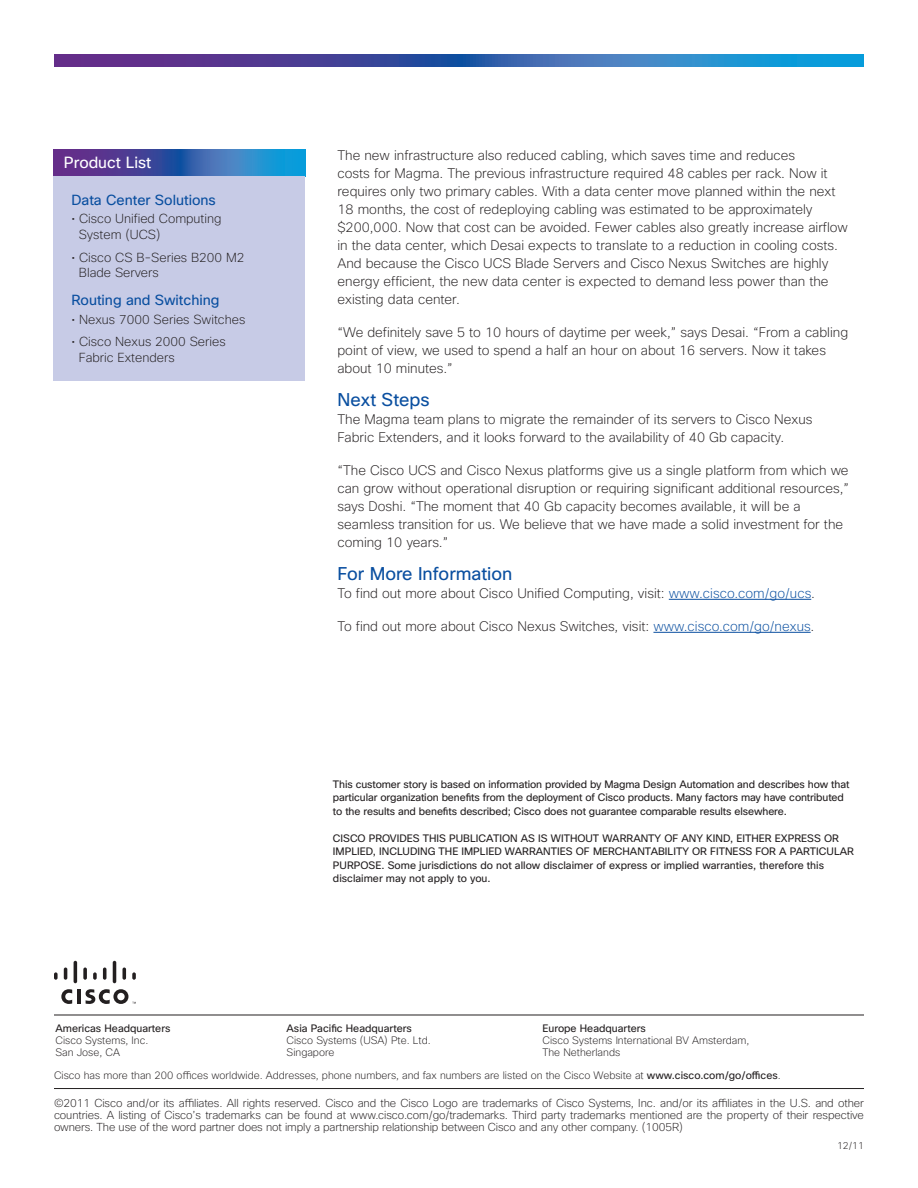
<style>
.page{position:relative;width:918px;height:1188px;background:#fff}
.page>*{position:absolute;margin:0;border:0;box-sizing:border-box;transform-origin:0 0}
.Subhead_1{font:18px "Cisco Sans";color:#0a4fa0}
.Table_Sidebar_Title{font:15.75px "Cisco Sans";color:#fff}
.Table_Sidebar_Head{font:14.25px "Cisco Sans";color:#0a4fa0}
.Body_1{font:200 13.5px/18px "Cisco Sans";color:#231f20}
.t1{font:200 12.75px/15.8px "Cisco Sans";color:#231f20}
.t2{font:200 11.25px/12px "Cisco Sans";letter-spacing:-.01em;color:#231f20;text-align:justify}
.t3{font:10.5px/13.5px "Cisco Sans";letter-spacing:-.01em;color:#231f20}
.t4{font:200 10.5px/12px "Cisco Sans";color:#231f20}
.t5{font:200 9.75px "Cisco Sans";color:#231f20}
.s1{color:#0a4fa0}
.s2{font-weight:400}
</style>
<div class="page">
<svg style="left:54px;top:54px;width:810px;height:13px;background:#3b5fab"></svg>
<hr style="left:54px;top:1015px;width:810px;height:1px;background:#231f20">
<hr style="left:54px;top:1088px;width:810px;height:1px;background:#231f20">
<hr style="left:77px;top:989px;width:4px;height:15px;background:#231f20">
<svg style="left:61px;top:989px;width:11px;height:15px"></svg>
<svg style="left:54px;top:972px;width:4px;height:8px"></svg>
<svg style="left:64px;top:968px;width:3px;height:12px"></svg>
<hr style="left:74px;top:961px;width:3px;height:22px;background:#231f20;border-radius:2px">
<svg style="left:83px;top:968px;width:4px;height:12px"></svg>
<svg style="left:93px;top:972px;width:4px;height:8px"></svg>
<svg style="left:103px;top:968px;width:3px;height:12px"></svg>
<hr style="left:113px;top:961px;width:3px;height:22px;background:#231f20;border-radius:2px">
<svg style="left:122px;top:968px;width:4px;height:12px"></svg>
<svg style="left:132px;top:972px;width:4px;height:8px"></svg>
<svg style="left:86px;top:989px;width:50px;height:15px"></svg>
<hr style="left:669px;top:599px;width:142px;height:1px;background:#0a4fa0">
<hr style="left:653px;top:632px;width:158px;height:1px;background:#0a4fa0">
<svg style="left:53px;top:149px;width:252px;height:27px;background:#3c5fab"></svg>
<div style="left:53px;top:176px;width:252px;height:204px;background:#c7cbe6"></div>
<p class="Table_Sidebar_Title" style="left:64px;top:153px;width:89px">Product List</p>
<p class="Table_Sidebar_Head" style="left:71px;top:191px;width:146px">Data Center Solutions</p>
<p class="t1" style="left:79px;top:211px;width:144px;text-indent:-7px">• Cisco Unified Computing<br>System (UCS)</p>
<p class="t1" style="left:79px;top:249px;width:167px;text-indent:-7px">• Cisco CS B-Series B200 M2<br>Blade Servers</p>
<p class="Table_Sidebar_Head" style="left:71px;top:291px;width:150px">Routing and Switching</p>
<p class="t1" style="left:71px;top:311px;width:175px">• Nexus 7000 Series Switches</p>
<p class="t1" style="left:79px;top:334px;width:148px;text-indent:-7px">• Cisco Nexus 2000 Series<br>Fabric Extenders</p>
<p class="Body_1" style="left:338px;top:146px;width:512px">The new infrastructure also reduced cabling, which saves time and reduces<br>costs for Magma. The previous infrastructure required 48 cables per rack. Now it requires only two primary cables. With a data center move planned within the next 18 months, the cost of redeploying cabling was estimated to be approximately $200,000. Now that cost can be avoided. Fewer cables also greatly increase airflow in the data center, which Desai expects to translate to a reduction in cooling costs.<br>And because the Cisco UCS Blade Servers and Cisco Nexus Switches are highly energy efficient, the new data center is expected to demand less power than the existing data center.</p>
<p class="Body_1" style="left:338px;top:323px;width:512px">“We definitely save 5 to 10 hours of daytime per week,” says Desai. “From a cabling point of view, we used to spend a half an hour on about 16 servers. Now it takes about 10 minutes.”</p>
<p class="Subhead_1" style="left:338px;top:388px;width:94px">Next Steps</p>
<p class="Body_1" style="left:338px;top:410px;width:476px">The Magma team plans to migrate the remainder of its servers to Cisco Nexus<br>Fabric Extenders, and it looks forward to the availability of 40 Gb capacity.</p>
<p class="Body_1" style="left:338px;top:461px;width:513px">“The Cisco UCS and Cisco Nexus platforms give us a single platform from which we can grow without operational disruption or requiring significant additional resources,” says Doshi. “The moment that 40 Gb capacity becomes available, it will be a seamless transition for us. We believe that we have made a solid investment for the coming 10 years.”</p>
<p class="Subhead_1" style="left:338px;top:562px;width:176px">For More Information</p>
<p class="Body_1" style="left:338px;top:584px;width:479px">To find out more about Cisco Unified Computing, visit: <span class="s1">www.cisco.com/go/ucs</span>.</p>
<p class="Body_1" style="left:338px;top:617px;width:479px">To find out more about Cisco Nexus Switches, visit: <span class="s1">www.cisco.com/go/nexus</span>.</p>
<p class="t3" style="left:56px;top:1021px;width:117px">Americas Headquarters</p>
<p class="t4" style="left:56px;top:1034px;width:94px">Cisco Systems, Inc.<br>San Jose, CA</p>
<p class="t3" style="left:333px;top:777px;width:518px">This customer story is based on information provided by Magma Design Automation and describes how that particular organization benefits from the deployment of Cisco products. Many factors may have contributed to the results and benefits described; Cisco does not guarantee comparable results elsewhere.</p>
<p class="t3" style="left:333px;top:831px;width:523px">CISCO PROVIDES THIS PUBLICATION AS IS WITHOUT WARRANTY OF ANY KIND, EITHER EXPRESS OR<br>IMPLIED, INCLUDING THE IMPLIED WARRANTIES OF MERCHANTABILITY OR FITNESS FOR A PARTICULAR<br>PURPOSE. Some jurisdictions do not allow disclaimer of express or implied warranties, therefore this</p>
<p class="t3" style="left:333px;top:872px;width:159px">disclaimer may not apply to you.</p>
<p class="t3" style="left:287px;top:1021px;width:127px">Asia Pacific Headquarters</p>
<p class="t4" style="left:287px;top:1034px;width:146px">Cisco Systems (USA) Pte. Ltd.<br>Singapore</p>
<p class="t4" style="left:542px;top:1022px;width:208px"><span class="s2">Europe Headquarters<br></span>Cisco Systems International BV Amsterdam,<br>The Netherlands</p>
<p class="t4" style="left:54px;top:1069px;width:728px">Cisco has more than 200 offices worldwide. Addresses, phone numbers, and fax numbers are listed on the Cisco Website at <span class="s2">www.cisco.com/go/offices</span>.</p>
<p class="t2" style="left:54px;top:1097px;width:811px">©2011 Cisco and/or its affiliates. All rights reserved. Cisco and the Cisco Logo are trademarks of Cisco Systems, Inc. and/or its affiliates in the U.S. and other countries. A listing of Cisco’s trademarks can be found at www.cisco.com/go/trademarks. Third party trademarks mentioned are the property of their respective owners. The use of the word partner does not imply a partnership relationship between Cisco and any other company. (1005R)</p>
<p class="t5" style="left:837px;top:1140px;width:28px">12/11</p>
</div>
